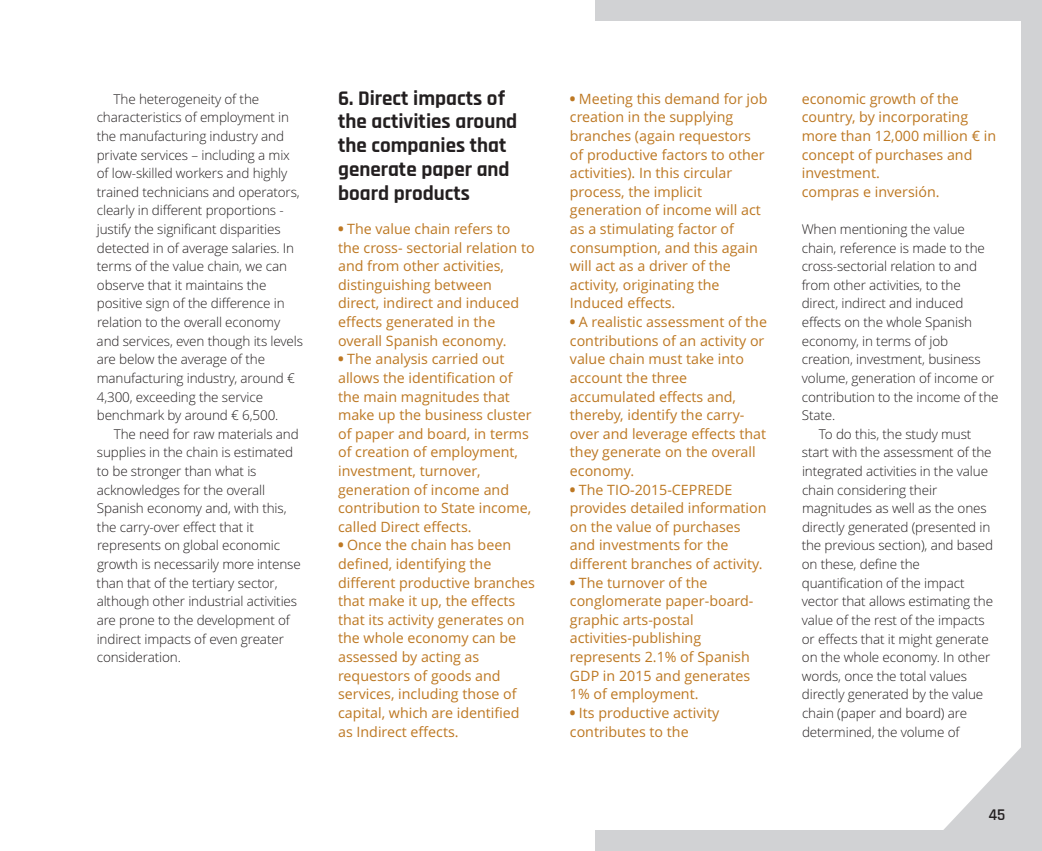
<style>
.page{position:relative;width:1042px;height:851px;background:#fff}
.page>*{position:absolute;margin:0;border:0;box-sizing:border-box;transform-origin:0 0}
.t1{font:700 21px/23.7px "Rajdhani";color:#231f20}
.t2{font:600 16.5px "Rajdhani";color:#231f20}
.t3{font:14.25px/18.6px "Open Sans";color:#bd7823}
.t4{font:300 13.5px/18.6px "Open Sans";letter-spacing:-.01em;color:#231f20}
.s1{font-weight:800}
</style>
<div class="page">
<div style="left:595px;top:0;width:447px;height:850px;background:#d1d2d4"></div>
<div style="left:21px;top:21px;width:999px;height:808px;background:#fff"></div>
<svg style="left:935px;top:738px;width:86px;height:92px"></svg>
<p class="t4" style="left:97px;top:90px;width:208px;text-indent:17px">The heterogeneity of the characteristics of employment in the manufacturing industry and private services – including a mix of low-skilled workers and highly trained technicians and operators, clearly in different proportions - justify the significant disparities detected in of average salaries. In terms of the value chain, we can observe that it maintains the positive sign of the difference in relation to the overall economy and services, even though its levels are below the average of the manufacturing industry, around €<br>4,300, exceeding the service benchmark by around € 6,500.</p>
<p class="t4" style="left:97px;top:424px;width:206px;text-indent:17px">The need for raw materials and supplies in the chain is estimated to be stronger than what is acknowledges for the overall<br>Spanish economy and, with this, the carry-over effect that it represents on global economic growth is necessarily more intense than that of the tertiary sector, although other industrial activities are prone to the development of indirect impacts of even greater consideration.</p>
<h1 class="t1" style="left:338px;top:87px;width:181px">6. Direct impacts of the activities around the companies that generate paper and board products</h1>
<p class="t3" style="left:338px;top:220px;width:198px"><span class="s1">•</span> The value chain refers to the cross- sectorial relation to and from other activities, distinguishing between direct, indirect and induced effects generated in the overall Spanish economy.</p>
<p class="t3" style="left:338px;top:350px;width:195px"><span class="s1">•</span> The analysis carried out allows the identification of the main magnitudes that make up the business cluster of paper and board, in terms of creation of employment, investment, turnover, generation of income and contribution to State income, called Direct effects.</p>
<p class="t3" style="left:338px;top:536px;width:198px"><span class="s1">•</span> Once the chain has been defined, identifying the different productive branches that make it up, the effects that its activity generates on the whole economy can be assessed by acting as requestors of goods and services, including those of capital, which are identified as Indirect effects.</p>
<p class="t3" style="left:570px;top:89px;width:199px"><span class="s1">•</span> Meeting this demand for job creation in the supplying branches (again requestors of productive factors to other activities). In this circular process, the implicit generation of income will act as a stimulating factor of consumption, and this again will act as a driver of the activity, originating the<br>Induced effects.</p>
<p class="t3" style="left:570px;top:313px;width:199px"><span class="s1">•</span> A realistic assessment of the contributions of an activity or value chain must take into account the three accumulated effects and, thereby, identify the carry&shy;over and leverage effects that they generate on the overall economy.</p>
<p class="t3" style="left:570px;top:480px;width:198px"><span class="s1">•</span> The TIO-2015-CEPREDE provides detailed information on the value of purchases and investments for the different branches of activity.</p>
<p class="t3" style="left:570px;top:573px;width:185px"><span class="s1">•</span> The turnover of the conglomerate paper-board&shy;graphic arts-postal activities-publishing represents 2.1% of Spanish<br>GDP in 2015 and generates<br>1% of employment.</p>
<p class="t3" style="left:570px;top:703px;width:151px"><span class="s1">•</span> Its productive activity contributes to the</p>
<p class="t3" style="left:802px;top:89px;width:196px">economic growth of the country, by incorporating more than 12,000 million € in concept of purchases and investment.<br>compras e inversión.</p>
<p class="t4" style="left:801px;top:220px;width:165px">When mentioning the value</p>
<p class="t4" style="left:802px;top:238px;width:185px">chain, reference is made to the</p>
<p class="t4" style="left:801px;top:257px;width:177px">cross-sectorial relation to and</p>
<p class="t4" style="left:802px;top:276px;width:161px">from other activities, to the</p>
<p class="t4" style="left:802px;top:294px;width:163px">direct, indirect and induced</p>
<p class="t4" style="left:802px;top:313px;width:172px">effects on the whole Spanish</p>
<p class="t4" style="left:802px;top:331px;width:148px">economy, in terms of job</p>
<p class="t4" style="left:802px;top:350px;width:180px">creation, investment, business</p>
<p class="t4" style="left:802px;top:369px;width:194px">volume, generation of income or</p>
<p class="t4" style="left:802px;top:387px;width:198px">contribution to the income of the</p>
<p class="t4" style="left:802px;top:406px;width:35px">State.</p>
<p class="t4" style="left:819px;top:425px;width:154px">To do this, the study must</p>
<p class="t4" style="left:802px;top:443px;width:191px">start with the assessment of the</p>
<p class="t4" style="left:802px;top:462px;width:188px">integrated activities in the value</p>
<p class="t4" style="left:802px;top:480px;width:137px">chain considering their</p>
<p class="t4" style="left:802px;top:499px;width:186px">magnitudes as well as the ones</p>
<p class="t4" style="left:802px;top:517px;width:190px">directly generated (presented in</p>
<p class="t4" style="left:802px;top:536px;width:193px">the previous section), and based</p>
<p class="t4" style="left:802px;top:555px;width:120px">on these, define the</p>
<p class="t4" style="left:802px;top:573px;width:164px">quantification of the impact</p>
<p class="t4" style="left:802px;top:592px;width:193px">vector that allows estimating the</p>
<p class="t4" style="left:802px;top:611px;width:184px">value of the rest of the impacts</p>
<p class="t4" style="left:802px;top:629px;width:188px">or effects that it might generate</p>
<p class="t4" style="left:802px;top:648px;width:190px">on the whole economy. In other</p>
<p class="t4" style="left:802px;top:666px;width:167px">words, once the total values</p>
<p class="t4" style="left:802px;top:685px;width:183px">directly generated by the value</p>
<p class="t4" style="left:802px;top:704px;width:167px">chain (paper and board) are</p>
<p class="t4" style="left:802px;top:722px;width:159px">determined, the volume of</p>
<p class="t2" style="left:988px;top:804px;width:18px">45</p>
</div>
